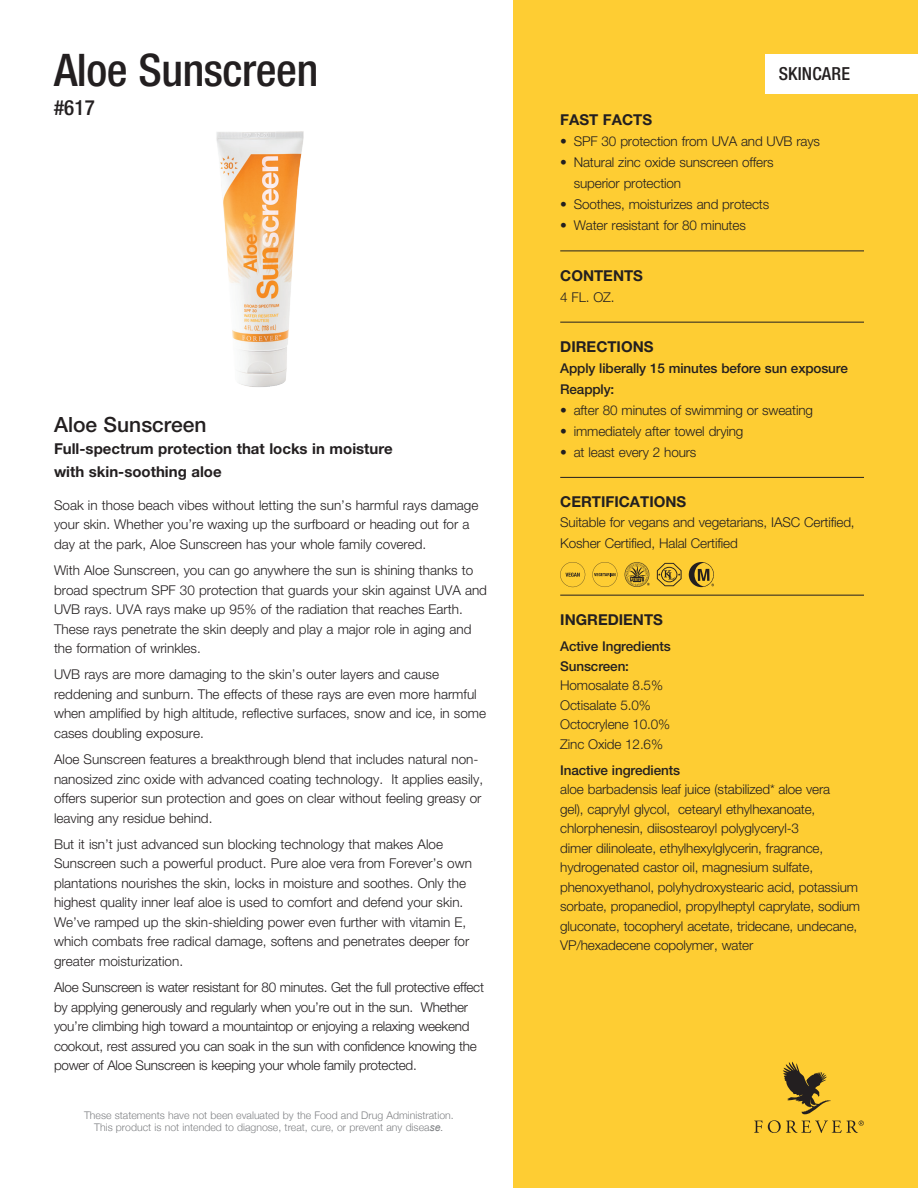
<style>
.page{position:relative;width:918px;height:1188px;background:#fff}
.page>*{position:absolute;margin:0;border:0;box-sizing:border-box;transform-origin:0 0}
.t1{font:500 condensed 45px "Helvetica Neue LT Std";letter-spacing:-.01em;color:#231f20}
.t2{font:500 21px "Helvetica Neue LT Std";color:#231f20}
.t3{font:500 condensed 21px "Helvetica Neue LT Std";color:#231f20}
.t4{font:500 condensed 18px "Helvetica Neue LT Std";letter-spacing:.01em;color:#231f20}
.t5{font:700 15px/22.5px "Helvetica Neue LT Std";color:#231f20}
.t6{font:300 13.5px/19.5px "Helvetica Neue LT Std";color:#231f20}
.t7{font:300 13.5px/19.5px "Helvetica Neue LT Std";letter-spacing:-.02em;color:#231f20}
.t8{font:500 13.5px "Helvetica Neue LT Std";letter-spacing:-.01em;color:#231f20}
.t9{font:300 10.5px/12.6px "Helvetica Neue";color:#808285;text-align:center}
.s1{font-family:"Arial";font-weight:400;font-style:italic}
</style>
<div class="page">
<div style="left:513px;top:0;width:405px;height:1188px;background:#fecd33"></div>
<hr style="left:560px;top:251px;width:304px;height:1px;background:#231f20">
<hr style="left:560px;top:322px;width:304px;height:1px;background:#231f20">
<hr style="left:560px;top:477px;width:304px;height:1px;background:#231f20">
<hr style="left:560px;top:595px;width:304px;height:1px;background:#231f20">
<div style="left:765px;top:54px;width:153px;height:40px;background:#fff"></div>
<img style="left:216px;top:131px;width:88px;height:256px">
<svg style="left:754px;top:1121px;width:8px;height:12px"></svg>
<svg style="left:768px;top:1061px;width:96px;height:72px"></svg>
<svg style="left:624px;top:562px;width:26px;height:25px"></svg>
<svg style="left:657px;top:563px;width:25px;height:23px"></svg>
<svg style="left:689px;top:562px;width:25px;height:25px"></svg>
<svg style="left:560px;top:562px;width:25px;height:25px"></svg>
<svg style="left:592px;top:562px;width:25px;height:25px"></svg>
<p class="t1" style="left:54px;top:43px;width:266px">Aloe Sunscreen</p>
<p class="t3" style="left:54px;top:95px;width:42px">#617</p>
<p class="t2" style="left:54px;top:412px;width:154px">Aloe Sunscreen</p>
<p class="t5" style="left:54px;top:437px;width:340px">Full-spectrum protection that locks in moisture with skin-soothing aloe</p>
<p class="t6" style="left:54px;top:495px;width:426px">Soak in those beach vibes without letting the sun’s harmful rays damage your skin. Whether you’re waxing up the surfboard or heading out for a day at the park, Aloe Sunscreen has your whole family covered.</p>
<p class="t6" style="left:54px;top:560px;width:435px">With Aloe Sunscreen, you can go anywhere the sun is shining thanks to broad spectrum SPF 30 protection that guards your skin against UVA and UVB rays. UVA rays make up 95% of the radiation that reaches Earth.<br>These rays penetrate the skin deeply and play a major role in aging and the formation of wrinkles.</p>
<p class="t6" style="left:54px;top:664px;width:434px">UVB rays are more damaging to the skin’s outer layers and cause reddening and sunburn. The effects of these rays are even more harmful when amplified by high altitude, reflective surfaces, snow and ice, in some cases doubling exposure.</p>
<p class="t6" style="left:54px;top:749px;width:431px">Aloe Sunscreen features a breakthrough blend that includes natural non&shy;nanosized zinc oxide with advanced coating technology. It applies easily, offers superior sun protection and goes on clear without feeling greasy or leaving any residue behind.</p>
<p class="t6" style="left:54px;top:834px;width:419px">But it isn’t just advanced sun blocking technology that makes Aloe Sunscreen such a powerful product. Pure aloe vera from Forever’s own plantations nourishes the skin, locks in moisture and soothes. Only the highest quality inner leaf aloe is used to comfort and defend your skin.<br>We’ve ramped up the skin-shielding power even further with vitamin E, which combats free radical damage, softens and penetrates deeper for greater moisturization.</p>
<p class="t7" style="left:54px;top:977px;width:432px">Aloe Sunscreen is water resistant for 80 minutes. Get the full protective effect by applying generously and regularly when you’re out in the sun. Whether you’re climbing high toward a mountaintop or enjoying a relaxing weekend cookout, rest assured you can soak in the sun with confidence knowing the power of Aloe Sunscreen is keeping your whole family protected.</p>
<p class="t9" style="left:84px;top:1108px;width:371px">These statements have not been evaluated by the Food and Drug Administration.<br>This product is not intended to diagnose, treat, cure, or prevent any disea<span class="s1">se.</span></p>
<p class="t4" style="left:779px;top:63px;width:73px">SKINCARE</p>
<p class="t5" style="left:560px;top:109px;width:93px">FAST FACTS</p>
<p class="t6" style="left:560px;top:132px;width:261px">• SPF 30 protection from UVA and UVB rays</p>
<p class="t6" style="left:574px;top:152px;width:201px;line-height:21px;text-indent:-14px">• Natural zinc oxide sunscreen offers superior protection</p>
<p class="t6" style="left:560px;top:195px;width:211px">• Soothes, moisturizes and protects</p>
<p class="t6" style="left:560px;top:216px;width:187px">• Water resistant for 80 minutes</p>
<p class="t5" style="left:560px;top:264px;width:84px">CONTENTS</p>
<p class="t6" style="left:560px;top:287px;width:56px">4 FL. OZ.</p>
<p class="t5" style="left:560px;top:335px;width:95px">DIRECTIONS</p>
<p class="t8" style="left:560px;top:360px;width:289px">Apply liberally 15 minutes before sun exposure</p>
<p class="t8" style="left:560px;top:381px;width:56px">Reapply:</p>
<p class="t6" style="left:560px;top:400px;width:254px">• after 80 minutes of swimming or sweating</p>
<p class="t6" style="left:560px;top:421px;width:185px">• immediately after towel drying</p>
<p class="t6" style="left:560px;top:442px;width:138px">• at least every 2 hours</p>
<p class="t5" style="left:560px;top:490px;width:128px">CERTIFICATIONS</p>
<p class="t6" style="left:560px;top:511px;width:296px;line-height:21px">Suitable for vegans and vegetarians, IASC Certified,<br>Kosher Certified, Halal Certified</p>
<p class="t5" style="left:560px;top:608px;width:104px">INGREDIENTS</p>
<p class="t8" style="left:560px;top:638px;width:112px">Active Ingredients</p>
<p class="t8" style="left:560px;top:658px;width:70px">Sunscreen:</p>
<p class="t6" style="left:560px;top:675px;width:104px">Homosalate 8.5%</p>
<p class="t6" style="left:560px;top:695px;width:92px">Octisalate 5.0%</p>
<p class="t6" style="left:560px;top:714px;width:112px">Octocrylene 10.0%</p>
<p class="t6" style="left:560px;top:734px;width:104px">Zinc Oxide 12.6%</p>
<p class="t8" style="left:560px;top:762px;width:121px">Inactive ingredients</p>
<p class="t6" style="left:560px;top:780px;width:301px">aloe barbadensis leaf juice (stabilized* aloe vera<br>gel), caprylyl glycol, cetearyl ethylhexanoate, chlorphenesin, diisostearoyl polyglyceryl-3<br>dimer dilinoleate, ethylhexylglycerin, fragrance, hydrogenated castor oil, magnesium sulfate, phenoxyethanol, polyhydroxystearic acid, potassium sorbate, propanediol, propylheptyl caprylate, sodium gluconate, tocopheryl acetate, tridecane, undecane, VP/hexadecene copolymer, water</p>
</div>
